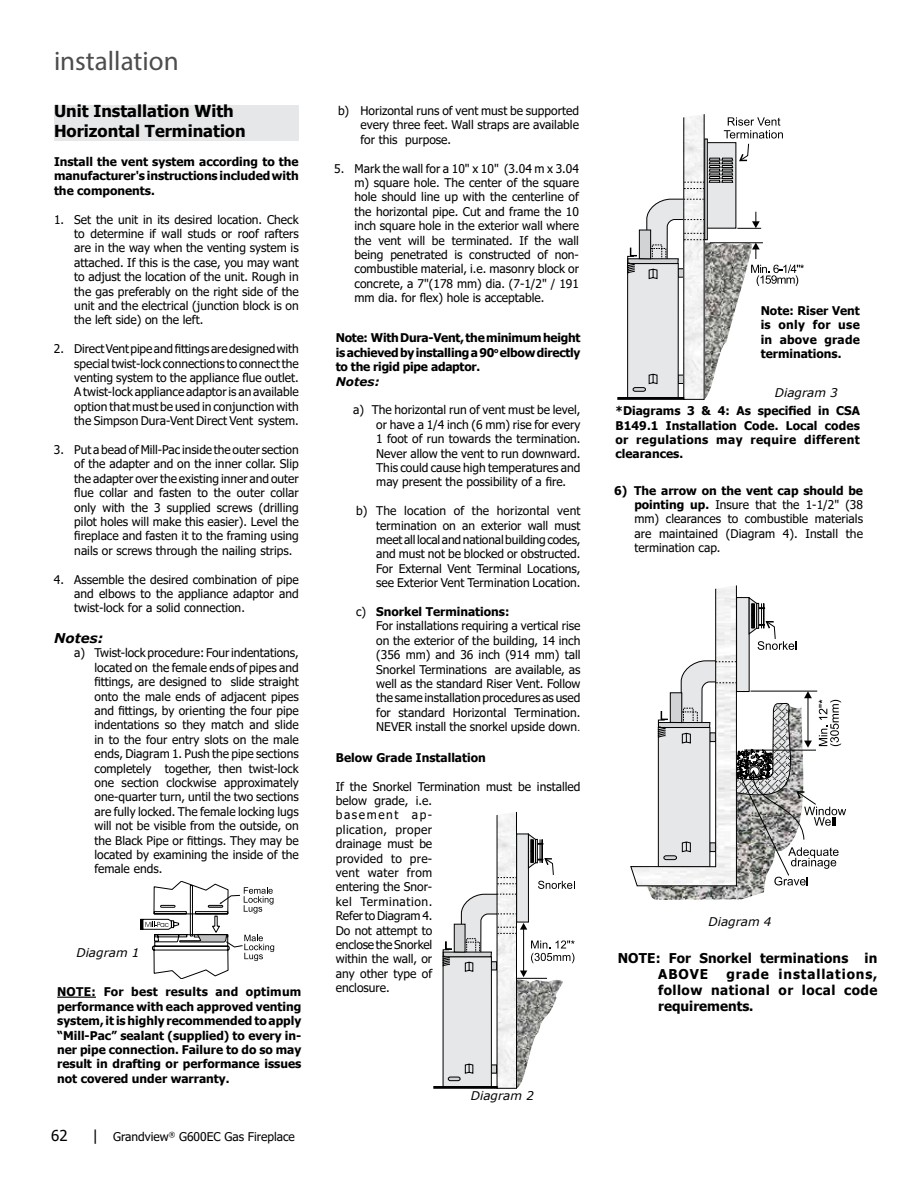
<style>
.page{position:relative;width:918px;height:1188px;background:#fff}
.page>*{position:absolute;margin:0;border:0;box-sizing:border-box;transform-origin:0 0}
.t1{font:27px "Myriad Pro";color:#4d4d4f}
.t2{font:700 16.5px/19.8px "Tahoma";color:#000}
.t3{font:15px "Tahoma";color:#000}
.t4{font:700 13.5px/16.2px "Tahoma";letter-spacing:.01em;color:#000}
.t5{font:italic 700 13.5px "Verdana";color:#000}
.t6{font:12px/14.4px "Tahoma";color:#000;text-align:justify}
.t7{font:700 12px/14.4px "Tahoma";color:#000;text-align:justify}
.t8{font:italic 12px "Verdana";color:#000}
.t9{font:italic 700 12px "Verdana";color:#000}
.s1{font-size:15px}
.s2{font-weight:700}
.s3{font-family:"Arial"}
</style>
<div class="page">
<img style="left:645px;top:886px;width:120px;height:14px">
<svg style="left:630px;top:585px;width:216px;height:301px"></svg>
<hr style="left:617px;top:397px;width:67px;height:3px;background:#000">
<svg style="left:627px;top:114px;width:177px;height:285px"></svg>
<svg style="left:496px;top:811px;width:21px;height:5px"></svg>
<svg style="left:443px;top:834px;width:132px;height:254px"></svg>
<hr style="left:433px;top:1086px;width:65px;height:3px;background:#000">
<svg style="left:140px;top:881px;width:134px;height:98px"></svg>
<hr style="left:57px;top:997px;width:39px;height:1px;background:#000">
<div style="left:54px;top:105px;width:245px;height:36px;background:#e6e7e8"></div>
<h1 class="t1" style="left:54px;top:44px;width:126px">installation</h1>
<h2 class="t2" style="left:54px;top:102px;width:193px">Unit Installation With<br>Horizontal Termination</h2>
<p class="t7" style="left:54px;top:155px;width:246px">Install the vent system according to the manufacturer's instructions included with the components.</p>
<p class="t6" style="left:74px;top:213px;width:226px;text-indent:-20px">1. Set the unit in its desired location. Check to determine if wall studs or roof rafters are in the way when the venting system is attached. If this is the case, you may want to adjust the location of the unit. Rough in the gas preferably on the right side of the unit and the electrical (junction block is on the left side) on the left.</p>
<p class="t6" style="left:74px;top:342px;width:226px;text-indent:-20px">2. Direct Vent pipe and fittings are designed with special twist-lock connections to connect the venting system to the appliance flue outlet.<br>A twist-lock appliance adaptor is an available option that must be used in conjunction with the Simpson Dura-Vent Direct Vent system.</p>
<p class="t6" style="left:74px;top:443px;width:226px;text-indent:-20px">3. Put a bead of Mill-Pac inside the outer section of the adapter and on the inner collar. Slip the adapter over the existing inner and outer flue collar and fasten to the outer collar only with the 3 supplied screws (drilling pilot holes will make this easier). Level the fireplace and fasten it to the framing using nails or screws through the nailing strips.</p>
<p class="t6" style="left:74px;top:573px;width:226px;text-indent:-20px">4. Assemble the desired combination of pipe and elbows to the appliance adaptor and twist-lock for a solid connection.</p>
<p class="t5" style="left:54px;top:629px;width:51px">Notes:</p>
<p class="t6" style="left:94px;top:646px;width:206px;text-indent:-20px">a) Twist-lock procedure: Four indentations, located on the female ends of pipes and fittings, are designed to slide straight onto the male ends of adjacent pipes and fittings, by orienting the four pipe indentations so they match and slide in to the four entry slots on the male ends, Diagram 1. Push the pipe sections completely together, then twist-lock one section clockwise approximately one-quarter turn, until the two sections are fully locked. The female locking lugs will not be visible from the outside, on the Black Pipe or fittings. They may be located by examining the inside of the female ends.</p>
<p class="t8" style="left:77px;top:945px;width:65px">Diagram 1</p>
<p class="t7" style="left:57px;top:985px;width:246px">NOTE: For best results and optimum performance with each approved venting system, it is highly recommended to apply “Mill-Pac” sealant (supplied) to every in&shy;ner pipe connection. Failure to do so may result in drafting or performance issues not covered under warranty.</p>
<p class="t3" style="left:51px;top:1126px;width:18px">62</p>
<p class="t6" style="left:92px;top:1131px;width:204px"><span class="s1">|</span> Grandview<sup>®</sup> G600EC Gas Fireplace</p>
<p class="t6" style="left:360px;top:104px;width:220px;text-indent:-22px">b) Horizontal runs of vent must be supported every three feet. Wall straps are available for this purpose.</p>
<p class="t6" style="left:355px;top:162px;width:226px;text-indent:-20px">5. Mark the wall for a 10" x 10" (3.04 m x 3.04 m) square hole. The center of the square hole should line up with the centerline of the horizontal pipe. Cut and frame the 10 inch square hole in the exterior wall where the vent will be terminated. If the wall being penetrated is constructed of non&shy;combustible material, i.e. masonry block or concrete, a 7"(178 mm) dia. (7-1/2" / 191 mm dia. for flex) hole is acceptable.</p>
<p class="t7" style="left:336px;top:331px;width:246px">Note: With Dura-Vent, the minimum height is achieved by installing a 90<sup>o</sup> elbow directly to the rigid pipe adaptor.</p>
<p class="t9" style="left:336px;top:373px;width:45px">Notes:</p>
<p class="t6" style="left:376px;top:404px;width:206px;text-indent:-23px">a) The horizontal run of vent must be level, or have a 1/4 inch (6 mm) rise for every 1 foot of run towards the termination.<br>Never allow the vent to run downward.<br>This could cause high temperatures and may present the possibility of a fire.</p>
<p class="t6" style="left:376px;top:504px;width:206px;text-indent:-20px">b) The location of the horizontal vent termination on an exterior wall must meet all local and national building codes, and must not be blocked or obstructed.<br>For External Vent Terminal Locations, see Exterior Vent Termination Location.</p>
<p class="t6" style="left:376px;top:605px;width:206px;text-align:left;text-indent:-20px">c) <span class="s2">Snorkel Terminations:<br></span>For installations requiring a vertical rise on the exterior of the building, 14 inch (356 mm) and 36 inch (914 mm) tall Snorkel Terminations are available, as well as the standard Riser Vent. Follow the same installation procedures as used for standard Horizontal Termination.<br>NEVER install the snorkel upside down<span class="s3">.</span></p>
<p class="t7" style="left:336px;top:751px;width:152px">Below Grade Installation</p>
<p class="t6" style="left:336px;top:780px;width:246px;text-align:left">If the Snorkel Termination must be installed below grade, i.e.<br>basement ap-<br>plication, proper<br>drainage must be<br>provided to pre-<br>vent water from<br>entering the Snor-<br>kel Termination.<br>Refer to Diagram 4.<br>Do not attempt to<br>enclose the Snorkel<br>within the wall, or<br>any other type of<br>enclosure.</p>
<p class="t8" style="left:471px;top:1088px;width:65px">Diagram 2</p>
<p class="t7" style="left:761px;top:304px;width:101px">Note: Riser Vent is only for use in above grade terminations.</p>
<p class="t8" style="left:775px;top:384px;width:65px">Diagram 3</p>
<p class="t7" style="left:615px;top:404px;width:246px">*Diagrams 3 &amp; 4: As specified in CSA B149.1 Installation Code. Local codes or regulations may require different clearances.</p>
<p class="t6" style="left:634px;top:484px;width:230px;text-indent:-20px"><span class="s2">6) The arrow on the vent cap should be pointing up.</span> Insure that the 1-1/2" (38 mm) clearances to combustible materials are maintained (Diagram 4). Install the termination cap.</p>
<p class="t8" style="left:709px;top:913px;width:65px">Diagram 4</p>
<p class="t4" style="left:658px;top:950px;width:221px;text-indent:-40px">NOTE: For Snorkel terminations in<br>ABOVE</p>
<p class="t4" style="left:658px;top:966px;width:221px;text-align:justify;text-indent:68px">grade installations, follow national or local code requirements.</p>
</div>
